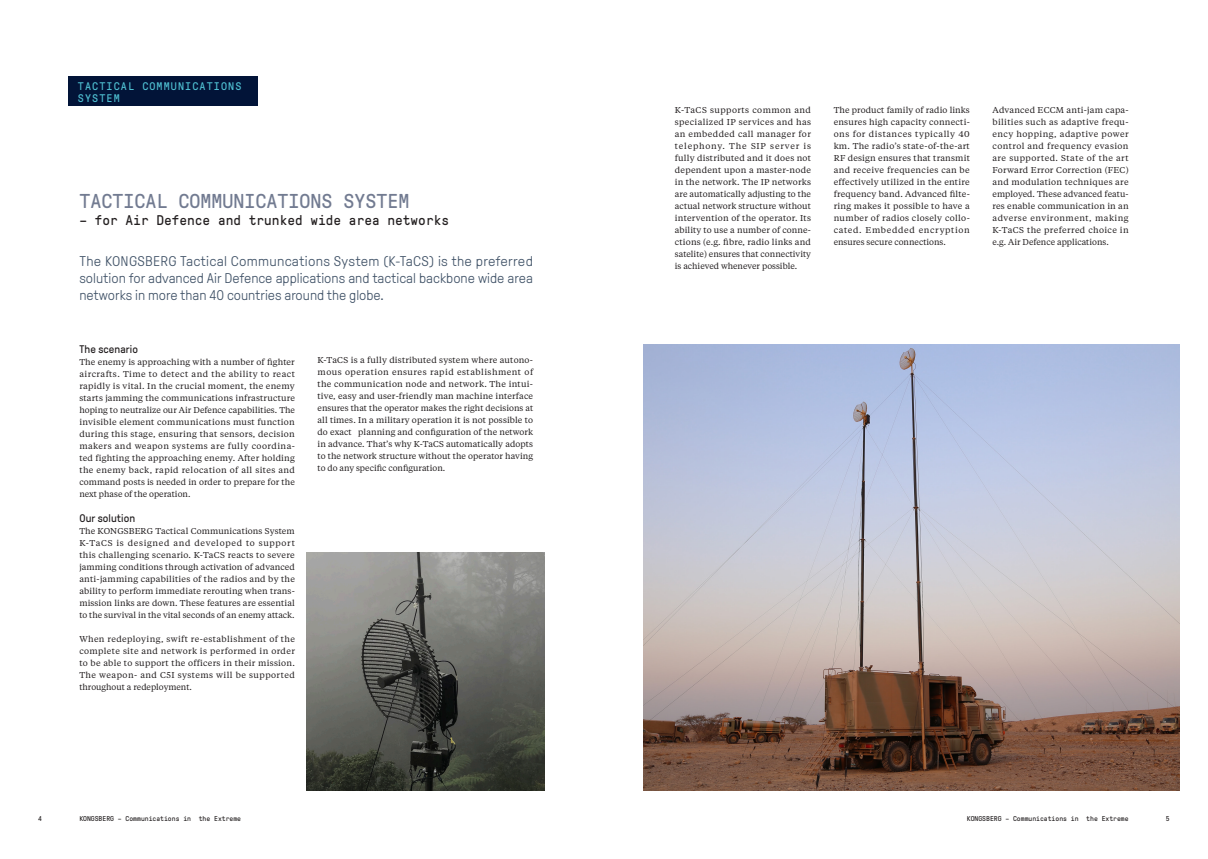
<style>
.page{position:relative;width:1208px;height:859px;background:#fff}
.page>*{position:absolute;margin:0;border:0;box-sizing:border-box;transform-origin:0 0}
.H2_-_Headlines__Norm{font:20px "GT Pressura Mono";color:#727b91}
.Ingress_Pressura{font:300 14px/17px "GT Pressura";color:#405267;text-align:justify}
.H3_-_Subehadlines{font:14px "GT Pressura Mono";color:#231f20}
.H4__-_Smaller_headli{font:11px/12px "GT Pressura Mono";letter-spacing:.1em;color:#4fc0d2}
.Body{font:11px "GT Pressura";letter-spacing:.01em;color:#231f20}
.H5_-_Subheadline_in{font:11px "GT Pressura";letter-spacing:.01em;color:#231f20}
.Body-2{font:8.5px/12px "Tiempos Text";color:#231f20;text-align:justify}
.Chapter_top{font:7px "GT Pressura Mono";color:#231f20}
</style>
<div class="page">
<img style="left:306px;top:553px;width:238px;height:238px">
<div style="left:68px;top:77px;width:189px;height:29px;background:#021438"></div>
<img style="left:644px;top:344px;width:535px;height:447px">
<p class="H4__-_Smaller_headli" style="left:78px;top:80px;width:165px">TACTICAL COMMUNICATIONS<br>SYSTEM</p>
<p class="H2_-_Headlines__Norm" style="left:79px;top:191px;width:332px">TACTICAL COMMUNICATIONS SYSTEM</p>
<p class="H3_-_Subehadlines" style="left:79px;top:213px;width:371px">– for Air Defence and trunked wide area networks</p>
<p class="Ingress_Pressura" style="left:79px;top:253px;width:455px">The KONGSBERG Tactical Communcations System (K-TaCS) is the preferred solution for advanced Air Defence applications and tactical backbone wide area networks in more than 40 countries around the globe.</p>
<p class="Body" style="left:79px;top:343px;width:60px">The scenario</p>
<p class="Body-2" style="left:79px;top:356px;width:217px">The enemy is approaching with a number of fighter aircrafts. Time to detect and the ability to react rapidly is vital. In the crucial moment, the enemy starts jamming the communications infrastructure hoping to neutralize our Air Defence capabilities. The invisible element communications must function during this stage, ensuring that sensors, decision makers and weapon systems are fully coordina&shy;ted fighting the approaching enemy. After holding the enemy back, rapid relocation of all sites and command posts is needed in order to prepare for the next phase of the operation.</p>
<p class="H5_-_Subheadline_in" style="left:79px;top:512px;width:57px">Our solution</p>
<p class="Body-2" style="left:79px;top:525px;width:217px">The KONGSBERG Tactical Communications System K-TaCS is designed and developed to support this challenging scenario. K-TaCS reacts to severe jamming conditions through activation of advanced anti-jamming capabilities of the radios and by the ability to perform immediate rerouting when trans&shy;mission links are down. These features are essential to the survival in the vital seconds of an enemy attack.</p>
<p class="Body-2" style="left:79px;top:633px;width:217px">When redeploying, swift re-establishment of the complete site and network is performed in order to be able to support the officers in their mission.<br>The weapon- and C5I systems will be supported throughout a redeployment.</p>
<p class="Body-2" style="left:317px;top:354px;width:217px">K-TaCS is a fully distributed system where autono&shy;mous operation ensures rapid establishment of the communication node and network. The intui&shy;tive, easy and user-friendly man machine interface ensures that the operator makes the right decisions at all times. In a military operation it is not possible to do exact planning and configuration of the network in advance. That’s why K-TaCS automatically adopts to the network structure without the operator having to do any specific configuration.</p>
<p class="Body-2" style="left:675px;top:104px;width:138px">K-TaCS supports common and specialized IP services and has an embedded call manager for telephony. The SIP server is fully distributed and it does not dependent upon a master-node in the network. The IP networks are automatically adjusting to the actual network structure without intervention of the operator. Its ability to use a number of conne&shy;ctions (e.g. fibre, radio links and satelite) ensures that connectivity is achieved whenever possible.</p>
<p class="Body-2" style="left:833px;top:104px;width:138px">The product family of radio links ensures high capacity connecti&shy;ons for distances typically 40 km. The radio’s state-of-the-art RF design ensures that transmit and receive frequencies can be effectively utilized in the entire frequency band. Advanced filte&shy;ring makes it possible to have a number of radios closely collo&shy;cated. Embedded encryption ensures secure connections.</p>
<p class="Body-2" style="left:992px;top:104px;width:138px">Advanced ECCM anti-jam capa&shy;bilities such as adaptive frequ&shy;ency hopping, adaptive power control and frequency evasion are supported. State of the art Forward Error Correction (FEC) and modulation techniques are employed. These advanced featu&shy;res enable communication in an adverse environment, making K-TaCS the preferred choice in e.g. Air Defence applications.</p>
<p class="Chapter_top" style="left:38px;top:815px;width:5px">4</p>
<p class="Chapter_top" style="left:79px;top:815px;width:163px">KONGSBERG – Communications in the Extreme</p>
<p class="Chapter_top" style="left:967px;top:815px;width:163px">KONGSBERG – Communications in the Extreme</p>
<p class="Chapter_top" style="left:1165px;top:815px;width:5px">5</p>
</div>
